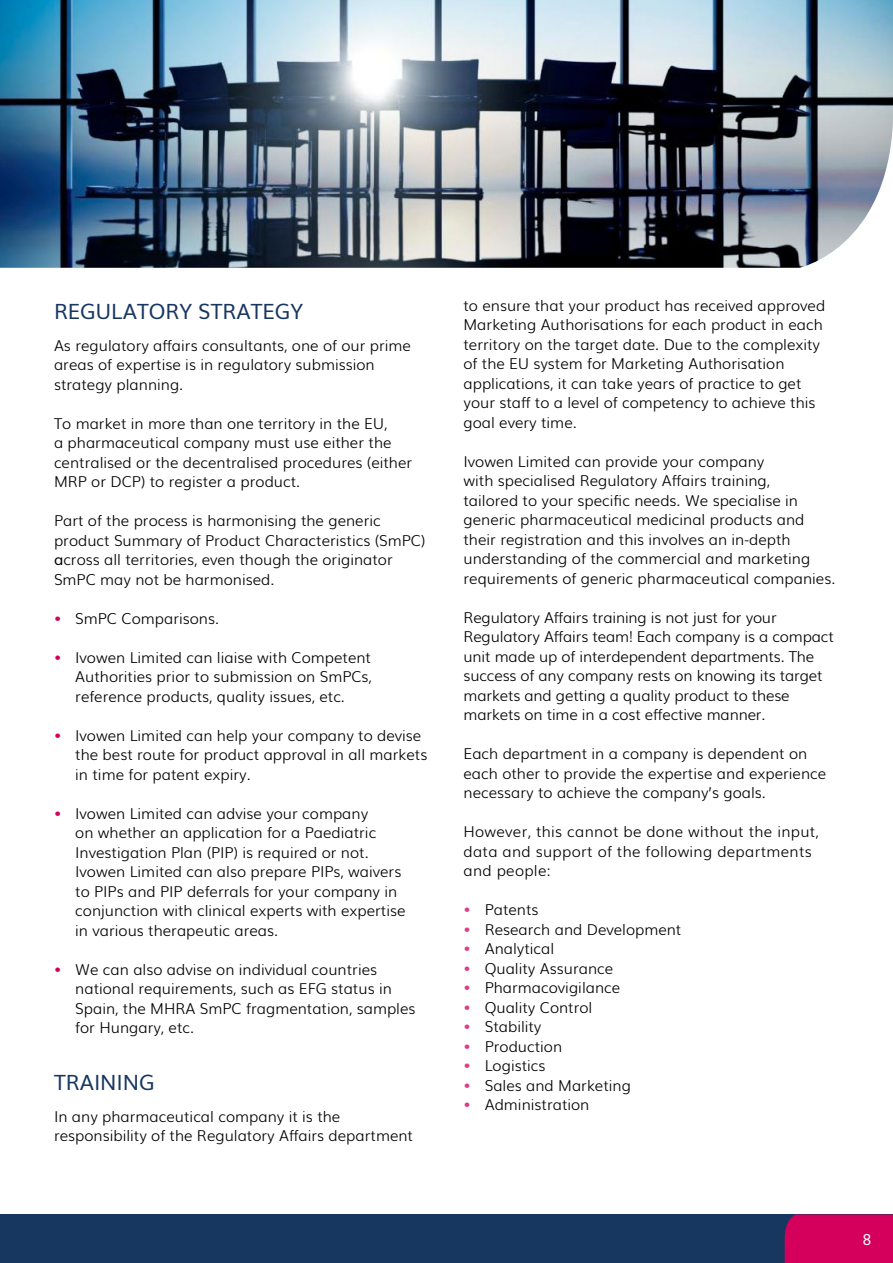
<style>
.page{position:relative;width:893px;height:1263px;background:#fff}
.page>*{position:absolute;margin:0;border:0;box-sizing:border-box;transform-origin:0 0}
.t1{font:21px "Muli";color:#173761}
.t2{font:300 15px/19.5px "Muli";color:#000}
.t3{font:300 15px/19.5px "Muli";letter-spacing:.02em;color:#000}
.t4{font:15px "Muli";color:#fff}
.s1{font-weight:400}
.s2{color:#d4005b}
.s3{color:#dc3f85}
</style>
<div class="page">
<div style="left:0;top:1214px;width:893px;height:49px;background:#173761"></div>
<div style="left:784px;top:1214px;width:109px;height:49px;background:#d4005b"></div>
<img style="left:0;top:0;width:893px;height:268px">
<h1 class="t1" style="left:54px;top:294px;width:29px">REGULAT</h1>
<h1 class="t1" style="left:149px;top:294px;width:77px">ORY STRATEGY</h1>
<p class="t2" style="left:54px;top:334px;width:359px">As regulatory affairs consultants, one of our prime areas of expertise is in regulatory submission strategy planning.</p>
<p class="t2" style="left:54px;top:412px;width:360px">To market in more than one territory in the EU,<br>a pharmaceutical company must use either the centralised or the decentralised procedures (either MRP or DCP) to register a product.</p>
<p class="t2" style="left:54px;top:510px;width:373px">Part of the process is harmonising the generic product Summary of Product Characteristics (SmPC)<br><span class="s1">A</span>cross all territories, even though the originator SmPC may not be harmonised.</p>
<p class="t2" style="left:54px;top:607px;width:167px"><span class="s2">•</span> SmPC Comparisons.</p>
<p class="t2" style="left:75px;top:646px;width:298px;text-align:justify;text-indent:-21px"><span class="s2">•</span> Ivowen Limited can liaise with Competent Authorities prior to submission on SmPCs, reference products, quality issues, etc.</p>
<p class="t2" style="left:75px;top:724px;width:354px;text-indent:-21px"><span class="s2">•</span> Ivowen Limited can help your company to devise the best route for product approval in all markets in time for patent expiry.</p>
<p class="t2" style="left:75px;top:802px;width:332px;text-indent:-21px"><span class="s2">•</span> Ivowen Limited can advise your company<br>on whether an application for a Paediatric Investigation Plan (PIP) is required or not.<br>Ivowen Limited can also prepare PIPs, waivers to PIPs and PIP deferrals for your company in conjunction with clinical experts with expertise in various therapeutic areas.</p>
<p class="t2" style="left:75px;top:958px;width:342px;text-indent:-21px"><span class="s2">•</span> We can also advise on individual countries national requirements, such as EFG status in Spain, the MHRA SmPC fragmentation, samples for Hungary, etc.</p>
<h1 class="t1" style="left:54px;top:1065px;width:25px">TRAINING</h1>
<p class="t2" style="left:54px;top:1105px;width:361px">In any pharmaceutical company it is the responsibility of the Regulatory Affairs department</p>
<p class="t2" style="left:463px;top:294px;width:363px">to ensure that your product has received approved Marketing Authorisations for each product in each territory on the target date. Due to the complexity of the EU system for Marketing Authorisation applications, it can take years of practice to get your staff to a level of competency to achieve this goal every time.</p>
<p class="t2" style="left:463px;top:450px;width:373px">Ivowen Limited can provide your company<br>with specialised Regulatory Affairs training,<br>tailored to your specific needs. We specialise in generic pharmaceutical medicinal products and their registration and this involves an in-depth understanding of the commercial and marketing requirements of generic pharmaceutical companies.</p>
<p class="t2" style="left:463px;top:606px;width:372px">Regulatory Affairs training is not just for your Regulatory Affairs team! Each company is a compact unit made up of interdependent departments. The success of any company rests on knowing its target markets and getting a quality product to these markets on time in a cost effective manner.</p>
<p class="t2" style="left:463px;top:743px;width:364px">Each department in a company is dependent on each other to provide the expertise and experience necessary to achieve the company’s goals.</p>
<p class="t3" style="left:463px;top:821px;width:357px">However, this cannot be done without the input, data and support of the following departments and people:</p>
<p class="t2" style="left:463px;top:899px;width:77px"><span class="s3">•</span> Patents</p>
<p class="t2" style="left:463px;top:918px;width:219px"><span class="s3">•</span> Research and Development</p>
<p class="t2" style="left:463px;top:938px;width:92px"><span class="s3">•</span> Analytical</p>
<p class="t2" style="left:463px;top:957px;width:151px"><span class="s3">•</span> Quality Assurance</p>
<p class="t2" style="left:463px;top:977px;width:158px"><span class="s3">•</span> Pharmacovigilance</p>
<p class="t2" style="left:463px;top:996px;width:130px"><span class="s3">•</span> Quality Control</p>
<p class="t2" style="left:463px;top:1016px;width:79px"><span class="s3">•</span> Stability</p>
<p class="t2" style="left:463px;top:1035px;width:100px"><span class="s3">•</span> Production</p>
<p class="t2" style="left:463px;top:1055px;width:84px"><span class="s3">•</span> Logistics</p>
<p class="t2" style="left:463px;top:1074px;width:169px"><span class="s3">•</span> Sales and Marketing</p>
<p class="t2" style="left:463px;top:1094px;width:127px"><span class="s3">•</span> Administration</p>
<p class="t4" style="left:862px;top:1227px;width:11px">8</p>
</div>
